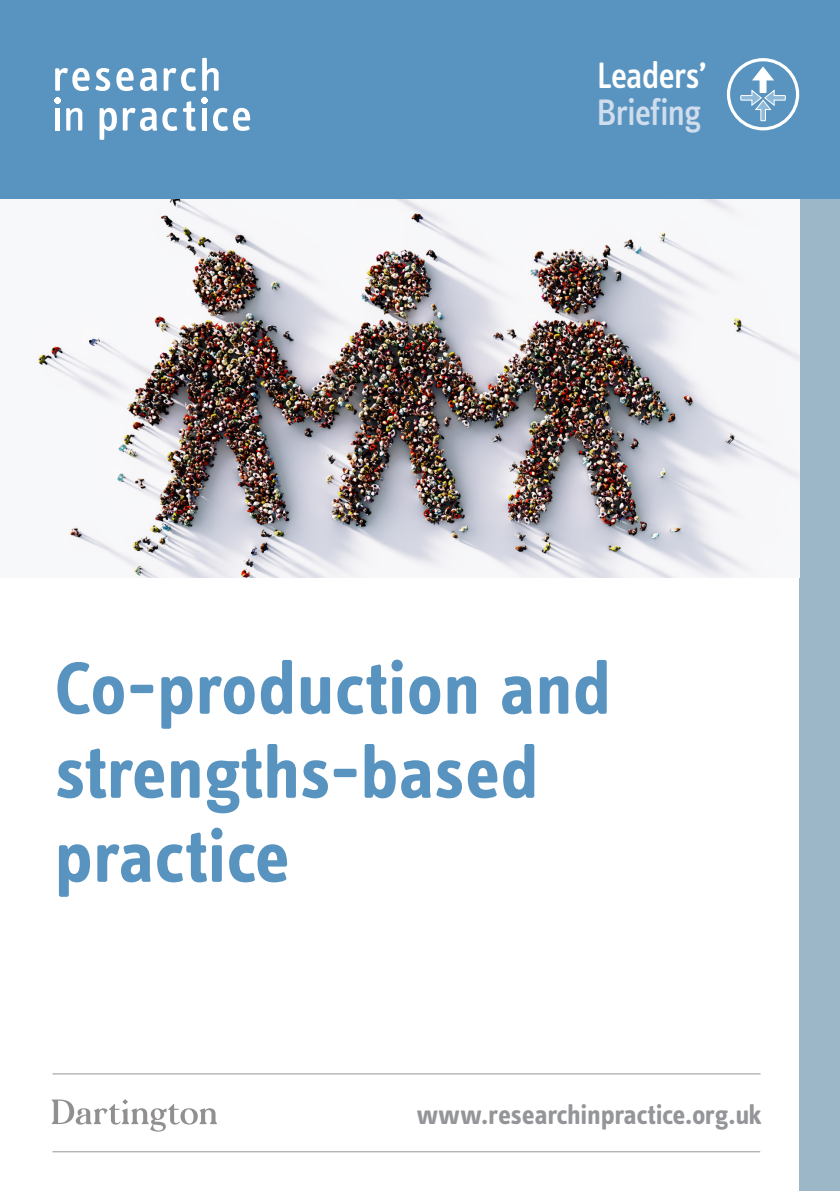
<style>
.page{position:relative;width:840px;height:1191px;background:#fff}
.page>*{position:absolute;margin:0;border:0;box-sizing:border-box;transform-origin:0 0}
.t1{font:700 76px/84px "Info Text Pro";color:#5994c0}
.RiP_Last_Bullet{font:500 38px "Info Text Pro";letter-spacing:-.035em;color:#fff;scale:.94 1}
.RiP_Last_Bullet-2{font:500 38px "Info Text Pro";letter-spacing:-.035em;color:#d0ddec;scale:.94 1}
.t2{font:700 28px "Info Text Pro";letter-spacing:-.01em;color:#939598}
</style>
<div class="page">
<hr style="left:52px;top:1151px;width:707px;height:1px;background:#939598">
<div style="left:799px;top:0;width:40px;height:1191px;background:#9cb8c8"></div>
<img style="left:0;top:198px;width:799px;height:380px">
<div style="left:0;top:0;width:839px;height:198px;background:#5994c0"></div>
<hr style="left:52px;top:1073px;width:708px;height:1px;background:#939598">
<svg style="left:52px;top:1099px;width:165px;height:32px"></svg>
<svg style="left:54px;top:58px;width:196px;height:82px"></svg>
<div style="left:726px;top:58px;width:72px;height:72px;border:3px solid #fff;border-radius:50%"></div>
<svg style="left:739px;top:66px;width:46px;height:55px"></svg>
<p class="RiP_Last_Bullet" style="left:596px;top:53px;width:119px">Leaders’</p>
<p class="RiP_Last_Bullet-2" style="left:596px;top:89px;width:113px">Briefing</p>
<p class="t1" style="left:54px;top:645px;width:558px">Co-production and strengths-based practice</p>
<p class="t2" style="left:416px;top:1097px;width:346px">www.researchinpractice.org.uk</p>
</div>
